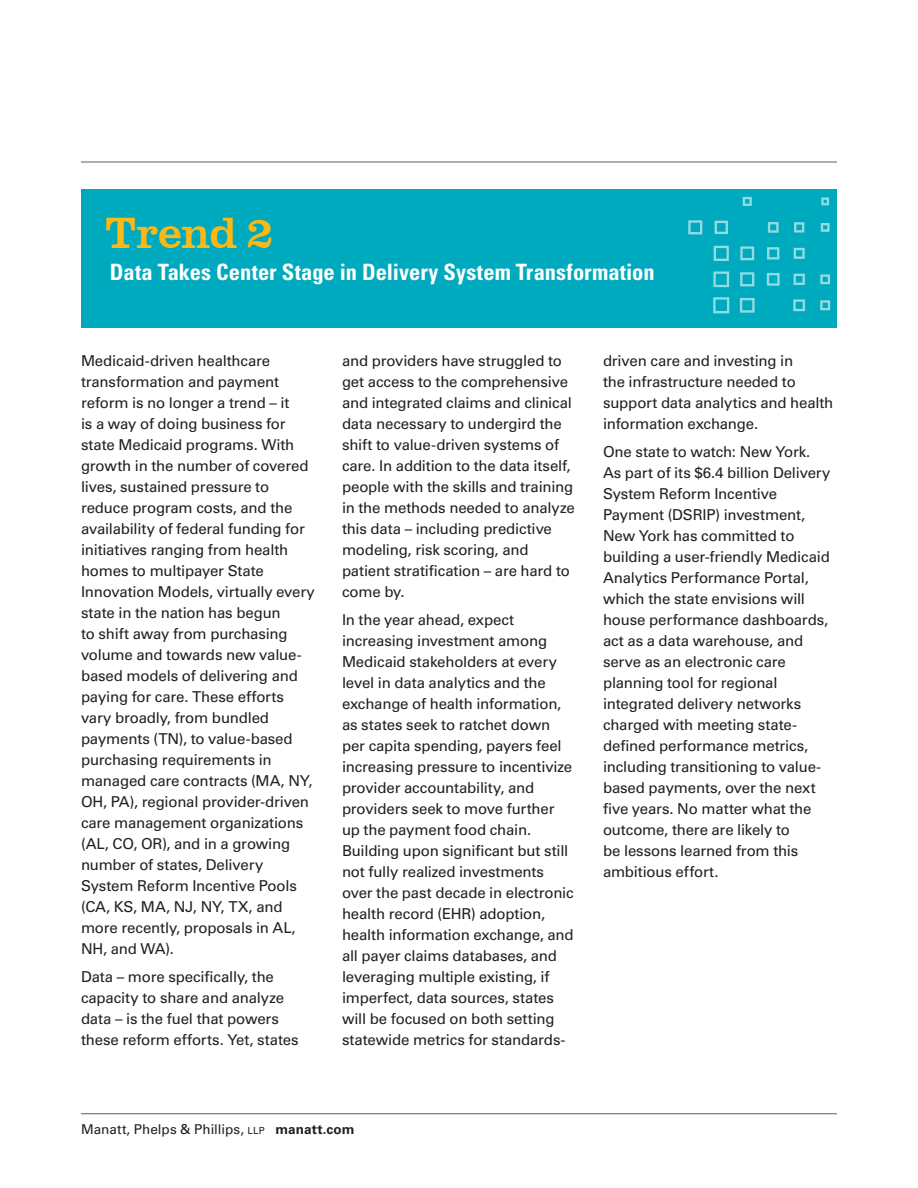
<style>
.page{position:relative;width:918px;height:1188px;background:#fff}
.page>*{position:absolute;margin:0;border:0;box-sizing:border-box;transform-origin:0 0}
.t1{font:45px "Clarendon BT";letter-spacing:-.015em;color:#fcb814}
.t2{font:700 condensed 22.5px "Univers LT Std";letter-spacing:.005em;color:#fff}
.t3{font:15px/21px "Univers LT Std";letter-spacing:-.01em;color:#231f20}
.t4{font:13.5px "Univers LT Std";color:#231f20}
.s1{font-size:9.75px}
.s2{font-weight:700}
</style>
<div class="page">
<hr style="left:81px;top:162px;width:756px;height:1px;background:#5c5e67">
<hr style="left:81px;top:1113px;width:756px;height:1px;background:#5c5e67">
<div style="left:81px;top:189px;width:756px;height:138px;background:#00aabe"></div>
<svg style="left:743px;top:197px;width:9px;height:9px"></svg>
<svg style="left:821px;top:197px;width:8px;height:8px"></svg>
<svg style="left:688px;top:220px;width:14px;height:14px"></svg>
<svg style="left:715px;top:221px;width:13px;height:13px"></svg>
<svg style="left:768px;top:222px;width:11px;height:11px"></svg>
<svg style="left:794px;top:222px;width:10px;height:11px"></svg>
<svg style="left:821px;top:223px;width:9px;height:9px"></svg>
<svg style="left:714px;top:246px;width:15px;height:15px"></svg>
<svg style="left:740px;top:246px;width:14px;height:14px"></svg>
<svg style="left:767px;top:247px;width:12px;height:13px"></svg>
<svg style="left:794px;top:248px;width:11px;height:11px"></svg>
<svg style="left:713px;top:271px;width:16px;height:16px"></svg>
<svg style="left:740px;top:272px;width:14px;height:14px"></svg>
<svg style="left:767px;top:273px;width:13px;height:13px"></svg>
<svg style="left:794px;top:274px;width:11px;height:11px"></svg>
<svg style="left:820px;top:274px;width:10px;height:10px"></svg>
<svg style="left:713px;top:297px;width:16px;height:16px"></svg>
<svg style="left:740px;top:298px;width:15px;height:15px"></svg>
<svg style="left:793px;top:299px;width:12px;height:12px"></svg>
<svg style="left:820px;top:300px;width:10px;height:10px"></svg>
<p class="t1" style="left:105px;top:204px;width:171px">Trend 2</p>
<p class="t2" style="left:110px;top:258px;width:546px">Data Takes Center Stage in Delivery System Transformation</p>
<p class="t3" style="left:81px;top:350px;width:236px">Medicaid-driven healthcare transformation and payment reform is no longer a trend – it<br>is a way of doing business for state Medicaid programs. With growth in the number of covered lives, sustained pressure to reduce program costs, and the availability of federal funding for initiatives ranging from health homes to multipayer State<br>Innovation Models, virtually every state in the nation has begun<br>to shift away from purchasing volume and towards new value&shy;based models of delivering and paying for care. These efforts vary broadly, from bundled payments (TN), to value-based purchasing requirements in managed care contracts (MA, NY,<br>OH, PA), regional provider-driven care management organizations (AL, CO, OR), and in a growing number of states, Delivery<br>System Reform Incentive Pools (CA, KS, MA, NJ, NY, TX, and more recently, proposals in AL,<br>NH, and WA).</p>
<p class="t3" style="left:81px;top:966px;width:219px">Data – more specifically, the capacity to share and analyze data – is the fuel that powers these reform efforts. Yet, states</p>
<p class="t3" style="left:342px;top:350px;width:234px">and providers have struggled to get access to the comprehensive and integrated claims and clinical data necessary to undergird the shift to value-driven systems of care. In addition to the data itself, people with the skills and training in the methods needed to analyze this data – including predictive modeling, risk scoring, and patient stratification – are hard to come by.</p>
<p class="t3" style="left:342px;top:609px;width:233px">In the year ahead, expect increasing investment among<br>Medicaid stakeholders at every level in data analytics and the exchange of health information, as states seek to ratchet down per capita spending, payers feel increasing pressure to incentivize provider accountability, and providers seek to move further up the payment food chain.<br>Building upon significant but still not fully realized investments over the past decade in electronic health record (EHR) adoption, health information exchange, and all payer claims databases, and leveraging multiple existing, if imperfect, data sources, states will be focused on both setting statewide metrics for standards-</p>
<p class="t3" style="left:603px;top:350px;width:232px">driven care and investing in<br>the infrastructure needed to support data analytics and health information exchange.</p>
<p class="t3" style="left:603px;top:441px;width:229px">One state to watch: New York.<br>As part of its $6.4 billion Delivery<br>System Reform Incentive<br>Payment (DSRIP) investment,<br>New York has committed to building a user-friendly Medicaid<br>Analytics Performance Portal, which the state envisions will house performance dashboards, act as a data warehouse, and serve as an electronic care planning tool for regional integrated delivery networks charged with meeting state&shy;defined performance metrics, including transitioning to value&shy;based payments, over the next five years. No matter what the outcome, there are likely to<br>be lessons learned from this ambitious effort.</p>
<p class="t4" style="left:81px;top:1121px;width:275px">Manatt, Phelps &amp; Phillips, <span class="s1">LLP</span> <span class="s2">manatt.com</span></p>
</div>
